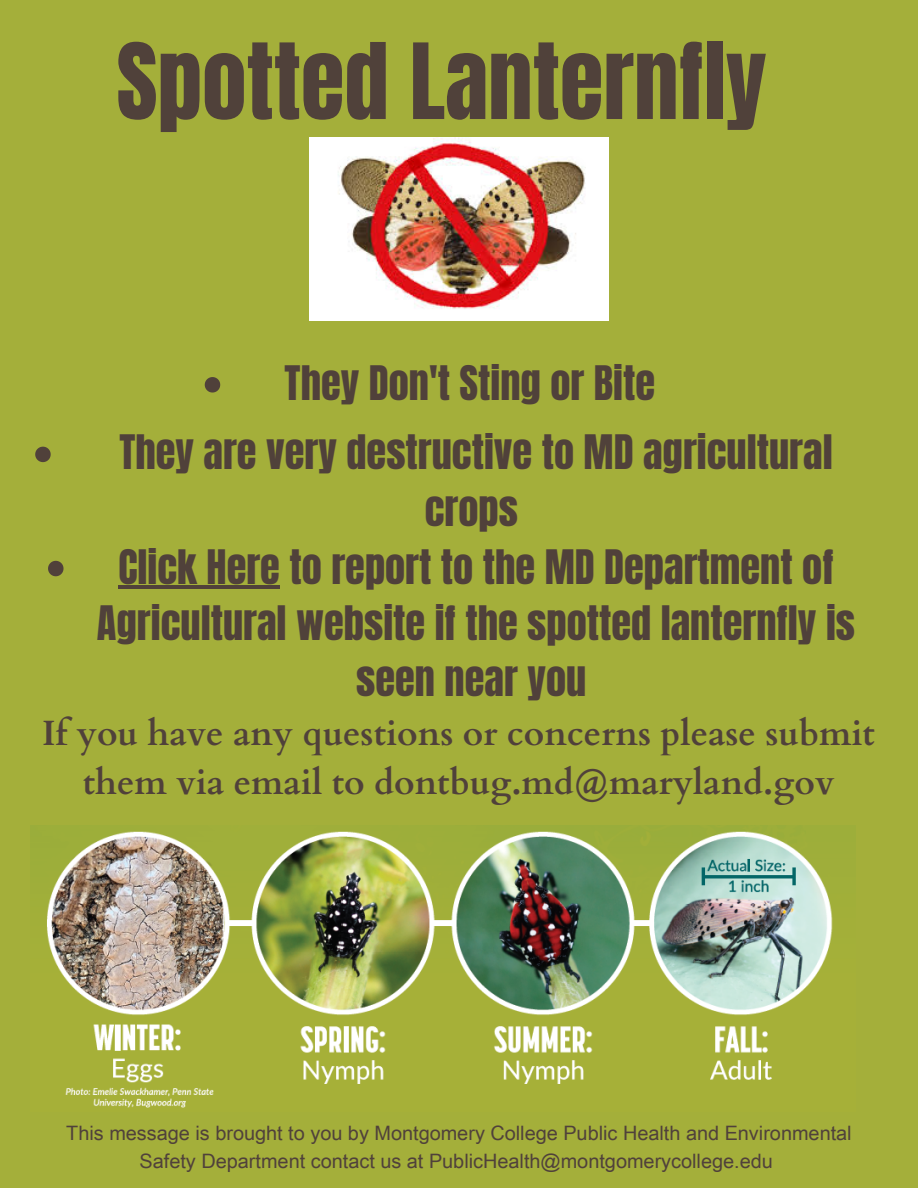
<style>
.page{position:relative;width:918px;height:1188px;background:#a4af3a}
.page>*{position:absolute;margin:0;border:0;box-sizing:border-box;transform-origin:0 0}
.t1{font:89.25px "Anton";color:#50413a}
.t2{font:40.5px/56.2px "Anton";color:#50413a;text-align:center}
.t3{font:40.35px/56.2px "Anton";color:#50413a;text-align:center}
.t4{font:700 35.1px/48.9px "Cardo";color:#50413a;text-align:center}
.t5{font:19.95px/27.8px "Arial Unicode MS";color:#50413a;text-align:center}
</style>
<div class="page">
<img style="left:47px;top:826px;width:786px;height:282px">
<img style="left:310px;top:137px;width:298px;height:183px">
<svg style="left:205px;top:377px;width:15px;height:16px"></svg>
<svg style="left:35px;top:447px;width:16px;height:15px"></svg>
<svg style="left:48px;top:561px;width:16px;height:15px"></svg>
<hr style="left:118px;top:586px;width:162px;height:3px;background:#50413a">
<p class="t1" style="left:116px;top:17px;width:652px">Spotted Lanternfly</p>
<p class="t2" style="left:285px;top:355px;width:372px">They Don't Sting or Bite</p>
<p class="t3" style="left:119px;top:425px;width:715px">They are very destructive to MD agricultural crops</p>
<p class="t2" style="left:97px;top:539px;width:760px">Click Here to report to the MD Department of<br>Agricultural website if the spotted lanternfly is seen near you</p>
<p class="t4" style="left:42px;top:709px;width:835px">If you have any questions or concerns please submit them via email to dontbug.md@maryland.gov</p>
<p class="t5" style="left:66px;top:1118px;width:787px">This message is brought to you by Montgomery College Public Health and Environmental<br>Safety Department contact us at PublicHealth@montgomerycollege.edu</p>
</div>
